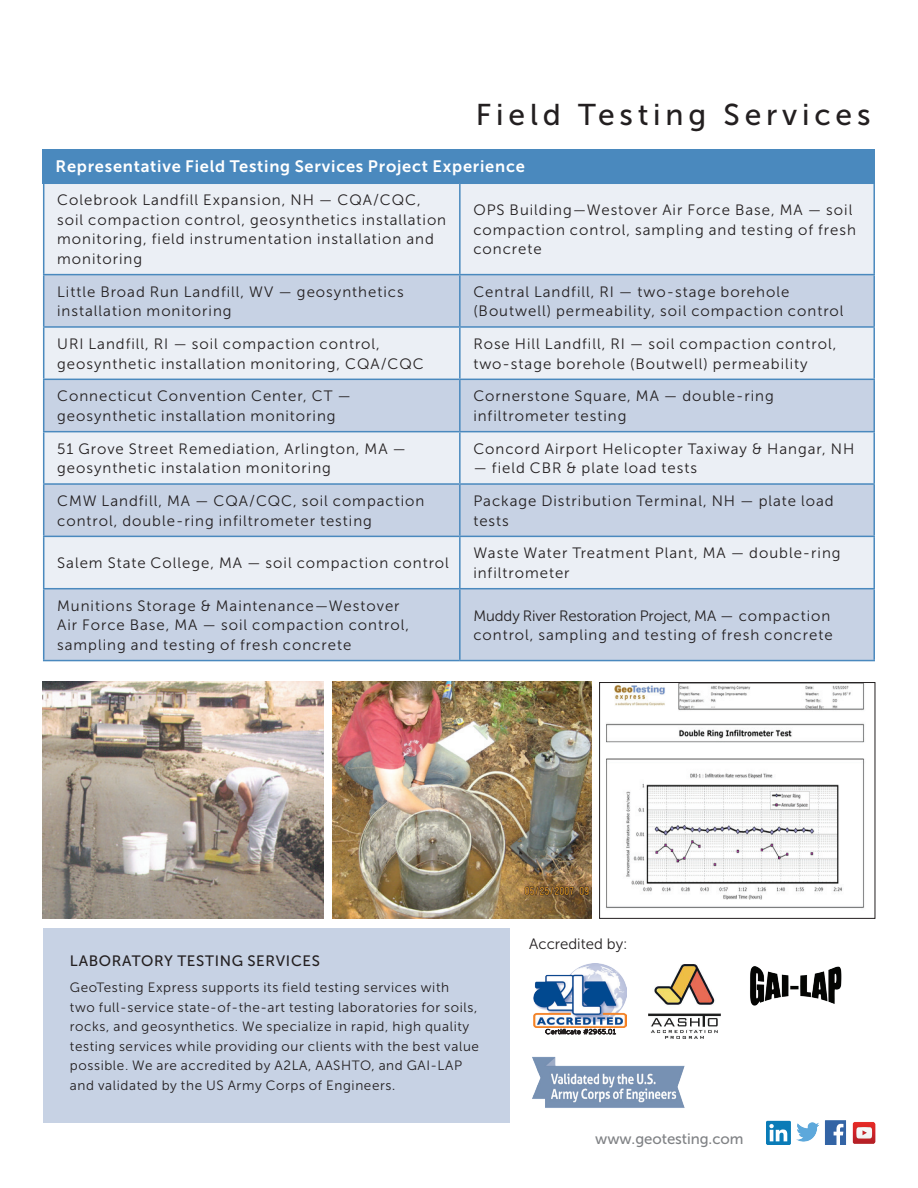
<style>
.page{position:relative;width:918px;height:1188px;background:#fff}
.page>*{position:absolute;margin:0;border:0;box-sizing:border-box;transform-origin:0 0}
.t1{font:30px "Museo Sans 500";letter-spacing:.16em;color:#231f20}
.t2{font:16.5px "Museo Sans 700";letter-spacing:.045em;color:#fff}
.t3{font:15px/19.5px "Museo Sans 300";letter-spacing:.065em;color:#231f20}
.t4{font:15px "Museo Sans 500";letter-spacing:.045em;color:#231f20}
.t5{font:15px "Museo Sans 500";letter-spacing:-.005em;color:#808285}
.t6{font:15px "Museo Sans 300";color:#231f20}
.t7{font:13.5px/19.5px "Museo Sans 300";letter-spacing:.045em;color:#231f20}
.s1{font-size:15px}
</style>
<div class="page">
<img style="left:767px;top:1121px;width:109px;height:24px">
<div style="left:43px;top:928px;width:467px;height:194px;background:#c7d2e4"></div>
<img style="left:43px;top:682px;width:280px;height:236px">
<div style="left:43px;top:149px;width:832px;height:35px;background:#4a89be"></div>
<div style="left:44px;top:184px;width:829px;height:90px;background:#ebeff5"></div>
<svg style="left:44px;top:275px;width:829px;height:385px;fill:#c7d2e4"></svg>
<hr style="left:43px;top:184px;width:1px;height:90px;background:#4a89be">
<hr style="left:459px;top:184px;width:2px;height:90px;background:#4a89be">
<hr style="left:873px;top:184px;width:2px;height:90px;background:#4a89be">
<hr style="left:43px;top:274px;width:417px;height:1px;background:#4a89be">
<hr style="left:43px;top:275px;width:1px;height:51px;background:#4a89be">
<hr style="left:460px;top:274px;width:415px;height:1px;background:#4a89be">
<hr style="left:459px;top:275px;width:2px;height:51px;background:#4a89be">
<hr style="left:873px;top:275px;width:2px;height:51px;background:#4a89be">
<hr style="left:43px;top:326px;width:417px;height:2px;background:#4a89be">
<hr style="left:43px;top:328px;width:1px;height:51px;background:#4a89be">
<hr style="left:460px;top:326px;width:415px;height:2px;background:#4a89be">
<hr style="left:459px;top:328px;width:2px;height:51px;background:#4a89be">
<hr style="left:873px;top:328px;width:2px;height:51px;background:#4a89be">
<hr style="left:43px;top:379px;width:417px;height:1px;background:#4a89be">
<hr style="left:43px;top:380px;width:1px;height:51px;background:#4a89be">
<hr style="left:460px;top:379px;width:415px;height:1px;background:#4a89be">
<hr style="left:459px;top:380px;width:2px;height:51px;background:#4a89be">
<hr style="left:873px;top:380px;width:2px;height:51px;background:#4a89be">
<hr style="left:43px;top:431px;width:417px;height:1px;background:#4a89be">
<hr style="left:43px;top:432px;width:1px;height:51px;background:#4a89be">
<hr style="left:460px;top:431px;width:415px;height:1px;background:#4a89be">
<hr style="left:459px;top:432px;width:2px;height:51px;background:#4a89be">
<hr style="left:873px;top:432px;width:2px;height:51px;background:#4a89be">
<hr style="left:43px;top:483px;width:417px;height:2px;background:#4a89be">
<hr style="left:43px;top:485px;width:1px;height:51px;background:#4a89be">
<hr style="left:460px;top:483px;width:415px;height:2px;background:#4a89be">
<hr style="left:459px;top:485px;width:2px;height:51px;background:#4a89be">
<hr style="left:873px;top:485px;width:2px;height:51px;background:#4a89be">
<hr style="left:43px;top:536px;width:417px;height:1px;background:#4a89be">
<hr style="left:43px;top:537px;width:1px;height:51px;background:#4a89be">
<hr style="left:460px;top:536px;width:415px;height:1px;background:#4a89be">
<hr style="left:459px;top:537px;width:2px;height:51px;background:#4a89be">
<hr style="left:873px;top:537px;width:2px;height:51px;background:#4a89be">
<hr style="left:43px;top:588px;width:417px;height:1px;background:#4a89be">
<hr style="left:43px;top:589px;width:1px;height:71px;background:#4a89be">
<hr style="left:460px;top:588px;width:415px;height:1px;background:#4a89be">
<hr style="left:459px;top:589px;width:2px;height:71px;background:#4a89be">
<hr style="left:873px;top:589px;width:2px;height:71px;background:#4a89be">
<hr style="left:43px;top:660px;width:417px;height:1px;background:#4a89be">
<hr style="left:460px;top:660px;width:415px;height:1px;background:#4a89be">
<img style="left:333px;top:682px;width:258px;height:236px">
<img style="left:606px;top:684px;width:259px;height:225px">
<div style="left:599px;top:682px;width:276px;height:237px;border:1px solid #231f20"></div>
<img style="left:532px;top:1056px;width:153px;height:52px">
<img style="left:649px;top:964px;width:71px;height:74px">
<img style="left:750px;top:966px;width:92px;height:40px">
<img style="left:534px;top:963px;width:92px;height:64px">
<svg style="left:545px;top:1028px;width:71px;height:7px"></svg>
<h1 class="t1" style="left:476px;top:98px;width:396px">Field Testing Services</h1>
<p class="t2" style="left:56px;top:157px;width:471px">Representative Field Testing Services Project Experience</p>
<p class="t3" style="left:57px;top:191px;width:391px">Colebrook Landfill Expansion, NH — CQA/CQC, soil compaction control, geosynthetics installation monitoring, field instrumentation installation and monitoring</p>
<p class="t3" style="left:473px;top:200px;width:384px">OPS Building—Westover Air Force Base, MA — soil compaction control, sampling and testing of fresh concrete</p>
<p class="t3" style="left:57px;top:282px;width:348px">Little Broad Run Landfill, WV — geosynthetics installation monitoring</p>
<p class="t3" style="left:473px;top:282px;width:372px">Central Landfill, RI — two-stage borehole (Boutwell) permeability, soil compaction control</p>
<p class="t3" style="left:57px;top:334px;width:368px">URI Landfill, RI — soil compaction control, geosynthetic installation monitoring, CQA/CQC</p>
<p class="t3" style="left:473px;top:334px;width:365px">Rose Hill Landfill, RI — soil compaction control, two-stage borehole (Boutwell) permeability</p>
<p class="t3" style="left:57px;top:387px;width:295px">Connecticut Convention Center, CT — geosynthetic installation monitoring</p>
<p class="t3" style="left:473px;top:387px;width:302px">Cornerstone Square, MA — double-ring infiltrometer testing</p>
<p class="t3" style="left:57px;top:439px;width:350px">51 Grove Street Remediation, Arlington, MA — geosynthetic instalation monitoring</p>
<p class="t3" style="left:473px;top:439px;width:383px">Concord Airport Helicopter Taxiway &amp; Hangar, NH</p>
<p class="t3" style="left:473px;top:458px;width:225px">— field CBR &amp; plate load tests</p>
<p class="t3" style="left:57px;top:491px;width:369px">CMW Landfill, MA — CQA/CQC, soil compaction control, double-ring infiltrometer testing</p>
<p class="t3" style="left:473px;top:491px;width:362px">Package Distribution Terminal, NH — plate load tests</p>
<p class="t3" style="left:57px;top:553px;width:393px">Salem State College, MA — soil compaction control</p>
<p class="t3" style="left:473px;top:544px;width:369px">Waste Water Treatment Plant, MA — double-ring infiltrometer</p>
<p class="t3" style="left:57px;top:596px;width:353px">Munitions Storage &amp; Maintenance—Westover<br>Air Force Base, MA — soil compaction control, sampling and testing of fresh concrete</p>
<p class="t3" style="left:473px;top:606px;width:361px">Muddy River Restoration Project, MA — compaction control, sampling and testing of fresh concrete</p>
<p class="t4" style="left:70px;top:953px;width:252px">LABORATORY TESTING SERVICES</p>
<p class="t7" style="left:70px;top:978px;width:411px">GeoTesting Express supports its field testing services with<br>two full-service state-of-the-art testing laboratories for soils, rocks, and geosynthetics. We specialize in rapid, high quality testing services while providing our clients with the best value possible. We are accredited by A2LA, AASHTO, and GAI-LAP and validated by the US Army Corps of Engineers<span class="s1">.</span></p>
<p class="t6" style="left:529px;top:935px;width:100px">Accredited by:</p>
<p class="t5" style="left:595px;top:1130px;width:150px">www.geotesting.com</p>
</div>
